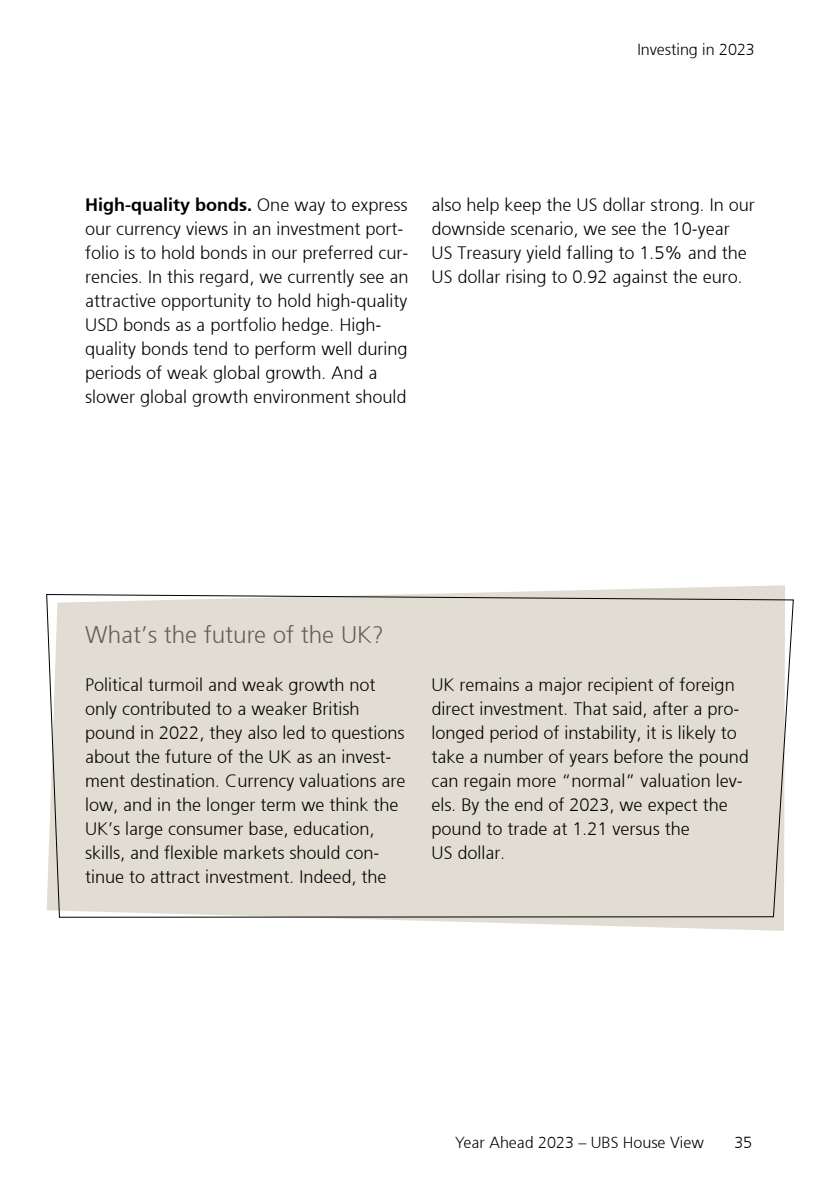
<style>
.page{position:relative;width:840px;height:1191px;background:#fff}
.page>*{position:absolute;margin:0;border:0;box-sizing:border-box;transform-origin:0 0}
.CIO_Lead_span_column{font:300 24px "Frutiger 45";color:#625f57}
.CIO_body_grid{font:300 18px/24px "Frutiger 45";color:#000}
.t1{font:300 16px "Frutiger 45";color:#000}
.s1{font-style:italic}
</style>
<div class="page">
<svg style="left:331px;top:585px;width:453px;height:346px"></svg>
<div style="left:46px;top:593px;width:747px;height:325px;background:#e1ddd3"></div>
<p class="t1" style="left:637px;top:40px;width:119px">Investing in 2023</p>
<p class="CIO_body_grid" style="left:85px;top:192px;width:325px"><span class="s1">High-quality bonds.</span> One way to express our currency views in an investment port&shy;folio is to hold bonds in our preferred cur&shy;rencies. In this regard, we currently see an attractive opportunity to hold high-quality USD bonds as a portfolio hedge. High&shy;quality bonds tend to perform well during periods of weak global growth. And a slower global growth environment should</p>
<p class="CIO_body_grid" style="left:431px;top:192px;width:325px">also help keep the US dollar strong. In our downside scenario, we see the 10-year US Treasury yield falling to 1.5% and the US dollar rising to 0.92 against the euro.</p>
<h3 class="CIO_Lead_span_column" style="left:85px;top:621px;width:300px">What’s the future of the UK?</h3>
<p class="CIO_body_grid" style="left:85px;top:672px;width:322px">Political turmoil and weak growth not only contributed to a weaker British pound in 2022, they also led to questions about the future of the UK as an invest&shy;ment destination. Currency valuations are low, and in the longer term we think the UK’s large consumer base, education, skills, and flexible markets should con&shy;tinue to attract investment. Indeed, the</p>
<p class="CIO_body_grid" style="left:431px;top:672px;width:319px">UK remains a major recipient of foreign direct investment. That said, after a pro&shy;longed period of instability, it is likely to take a number of years before the pound can regain more “normal” valuation lev&shy;els. By the end of 2023, we expect the pound to trade at 1.21 versus the<br>US dollar.</p>
<p class="t1" style="left:455px;top:1133px;width:250px">Year Ahead 2023 – UBS House View</p>
<p class="t1" style="left:734px;top:1133px;width:19px">35</p>
</div>
